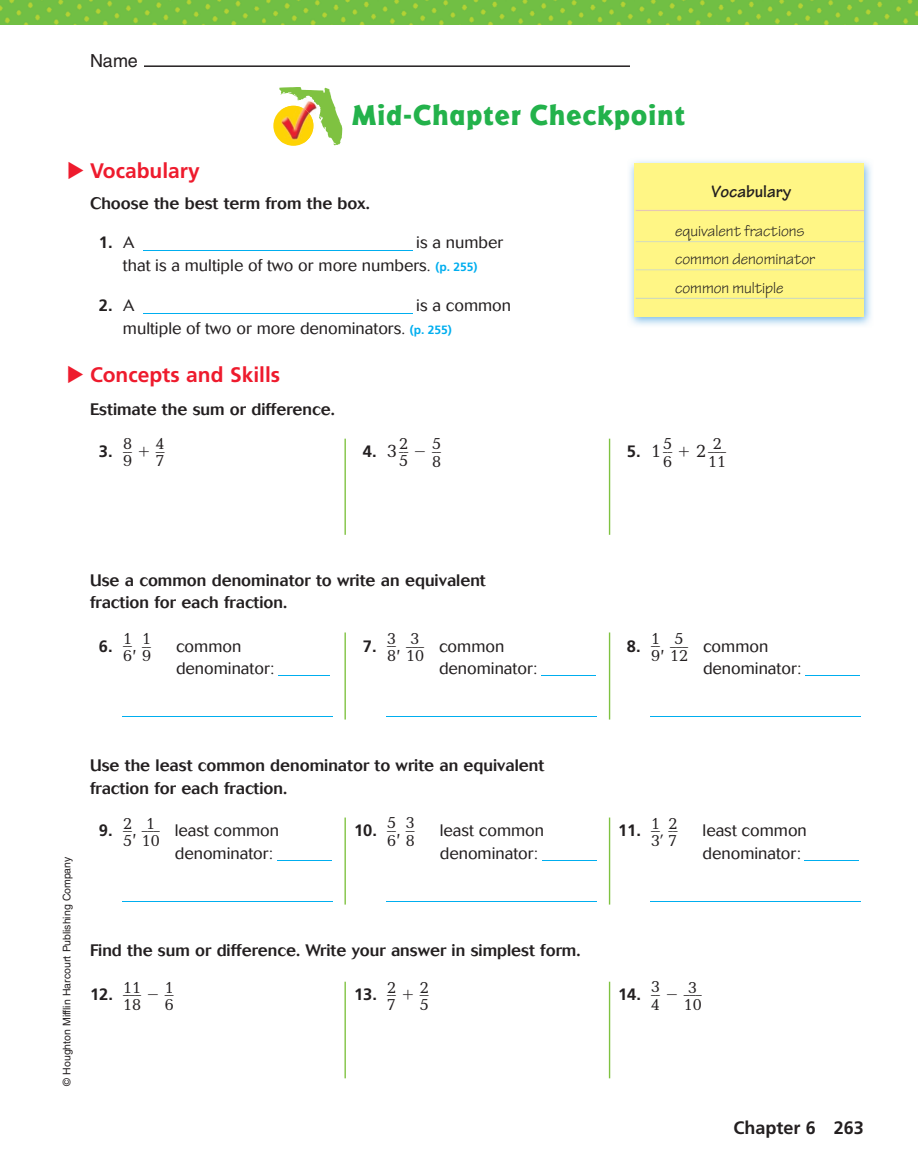
<style>
.page{position:relative;width:918px;height:1175px;background:#fff}
.page>*{position:absolute;margin:0;border:0;box-sizing:border-box;transform-origin:0 0}
.t1{font:800 30px "Badger";letter-spacing:.02em;color:#23b24b}
.t2{font:700 21px "Frutiger LT Std";color:#ee1b2d}
.t3{font:700 18px "Frutiger LT Std";color:#231f20}
.t4{font:700 18px "Tekton Pro";color:#231f20}
.t5{font:18px "Helvetica LT Std";color:#231f20}
.t6{font:500 18px "HB Mathida";color:#231f20}
.t7{font:300 16.5px/22.5px "Cosmos";color:#231f20}
.t8{font:500 16.5px/22.5px "Cosmos";color:#231f20}
.t9{font:16.5px/28.5px "Tekton Pro";color:#231f20}
.t10{font:700 16.5px "Frutiger LT Std";color:#231f20}
.t11{font:300 16.5px "Cosmos";color:#00aeef;scale:6.32 1}
.t12{font:500 16.2px "HB Mathida";color:#231f20}
.t13{font:500 15.3px "HB Mathida";color:#231f20;scale:.59 1}
.t14{font:500 15.3px "HB Mathida";color:#231f20;scale:.78 1}
.t15{font:10.5px "Helvetica LT Std";color:#231f20}
.s1{font-family:"Arrows OTF";font-weight:400}
.s2{font-family:"Frutiger LT Std";font-weight:700}
.s3{color:#00aeef}
.s4{font-family:"Frutiger LT Std";font-weight:700;font-size:12px;color:#00aeef}
.s5{font-size:16.2px}
.s6{font-family:"Mathematical Pi OTF1";font-weight:400;font-size:16.5px}
.s7{font-family:"HB Mathida";font-weight:500;font-size:18px}
.s8{font-size:18px}
</style>
<div class="page">
<img style="left:0;top:0;width:918px;height:24px">
<img style="left:629px;top:161px;width:242px;height:165px">
<div style="left:634px;top:163px;width:230px;height:153px;background:#fff685"></div>
<hr style="left:609px;top:438px;width:1px;height:97px;background:#7fc241">
<hr style="left:345px;top:438px;width:1px;height:97px;background:#7fc241">
<hr style="left:609px;top:632px;width:1px;height:87px;background:#7fc241">
<hr style="left:345px;top:632px;width:1px;height:87px;background:#7fc241">
<hr style="left:609px;top:817px;width:1px;height:87px;background:#7fc241">
<hr style="left:345px;top:817px;width:1px;height:87px;background:#7fc241">
<hr style="left:609px;top:981px;width:1px;height:97px;background:#7fc241">
<hr style="left:345px;top:981px;width:1px;height:97px;background:#7fc241">
<svg style="left:273px;top:106px;width:40px;height:40px"></svg>
<svg style="left:279px;top:87px;width:63px;height:58px"></svg>
<img style="left:281px;top:106px;width:32px;height:36px">
<hr style="left:144px;top:65px;width:486px;height:2px;background:#231f20">
<p class="t5" style="left:90px;top:50px;width:50px">Name</p>
<p class="t1" style="left:352px;top:94px;width:335px">Mid-Chapter Checkpoint</p>
<p class="t2" style="left:66px;top:158px;width:135px"><span class="s1">→</span> Vocabulary</p>
<p class="t8" style="left:90px;top:192px;width:281px">Choose the best term from the box.</p>
<p class="t7" style="left:99px;top:231px;width:406px;text-align:center"><span class="s2">1.</span> A <span class="s3">_____</span> is a number that is a multiple of two or more numbers. <span class="s4">(p. 255)</span></p>
<p class="t7" style="left:123px;top:294px;width:390px;text-indent:-24px"><span class="s2">2.</span> A <span class="s3">_____</span> is a common multiple of two or more denominators. <span class="s4">(p. 255)</span></p>
<p class="t2" style="left:66px;top:362px;width:216px"><span class="s1">→</span> Concepts and Skills</p>
<p class="t8" style="left:90px;top:398px;width:246px">Estimate the sum or difference.</p>
<p class="t10" style="left:99px;top:441px;width:15px">3.</p>
<p class="t13" style="left:123px;top:437px;width:72px"><span class="s5">8</span>__ <span class="s6">1</span> <span class="s5">4</span>__</p>
<p class="t12" style="left:123px;top:451px;width:11px">9</p>
<p class="t12" style="left:156px;top:451px;width:11px">7</p>
<p class="t10" style="left:363px;top:441px;width:47px">4. <span class="s7">3</span> <sup>2</sup><sup>__</sup></p>
<p class="t12" style="left:399px;top:451px;width:11px">5</p>
<p class="t13" style="left:413px;top:437px;width:49px"><span class="s6">2</span> <span class="s5">5</span>__</p>
<p class="t12" style="left:432px;top:452px;width:11px">8</p>
<p class="t4" style="left:712px;top:180px;width:81px">Vocabulary</p>
<p class="t9" style="left:675px;top:217px;width:142px">equivalent fractions common denominator common multiple</p>
<p class="t10" style="left:627px;top:441px;width:47px">5. <span class="s7">1</span> <sup>5</sup><sup>__</sup></p>
<p class="t12" style="left:663px;top:452px;width:11px">6</p>
<p class="t14" style="left:677px;top:437px;width:64px"><span class="s6">1</span> <span class="s8">2</span> ___<span class="s5">2</span></p>
<p class="t12" style="left:708px;top:452px;width:20px">11</p>
<p class="t15" style="left:61px;top:1085px;width:230px;rotate:-90deg">© Houghton Mifflin Harcourt Publishing Company</p>
<p class="t8" style="left:90px;top:569px;width:397px">Use a common denominator to write an equivalent fraction for each fraction.</p>
<p class="t10" style="left:99px;top:636px;width:15px">6.</p>
<p class="t13" style="left:123px;top:631px;width:49px"><span class="s5">1</span>__<span class="s8">,</span> <span class="s5">1</span>__</p>
<p class="t10" style="left:363px;top:636px;width:15px">7.</p>
<p class="t13" style="left:387px;top:631px;width:64px"><span class="s5">3</span>__<span class="s8">,</span> ___<span class="s5">3</span></p>
<p class="t12" style="left:123px;top:646px;width:11px">6</p>
<p class="t12" style="left:142px;top:646px;width:11px">9</p>
<p class="t7" style="left:176px;top:635px;width:154px">common denominator: <span class="s3">_</span></p>
<p class="t11" style="left:123px;top:699px;width:34px">____</p>
<p class="t12" style="left:387px;top:646px;width:11px">8</p>
<p class="t12" style="left:406px;top:646px;width:20px">10</p>
<p class="t7" style="left:439px;top:635px;width:157px">common denominator: <span class="s3">_</span></p>
<p class="t11" style="left:387px;top:699px;width:34px">____</p>
<p class="t8" style="left:90px;top:754px;width:456px">Use the least common denominator to write an equivalent fraction for each fraction.</p>
<p class="t10" style="left:99px;top:821px;width:15px">9.</p>
<p class="t13" style="left:123px;top:816px;width:64px"><span class="s5">2</span>__<span class="s8">,</span> ___<span class="s5">1</span></p>
<p class="t13" style="left:406px;top:816px;width:17px"><span class="s5">3</span>__</p>
<p class="t12" style="left:406px;top:831px;width:11px">8</p>
<p class="t7" style="left:440px;top:819px;width:157px">least common denominator: <span class="s3">_</span></p>
<p class="t11" style="left:387px;top:884px;width:34px">____</p>
<p class="t10" style="left:354px;top:821px;width:24px">10.</p>
<p class="t13" style="left:387px;top:816px;width:17px"><span class="s5">5</span>__</p>
<p class="t12" style="left:387px;top:831px;width:11px">6</p>
<p class="t6" style="left:396px;top:820px;width:7px">,</p>
<p class="t12" style="left:123px;top:831px;width:11px">5</p>
<p class="t12" style="left:142px;top:831px;width:20px">10</p>
<p class="t7" style="left:175px;top:819px;width:157px">least common denominator: <span class="s3">_</span></p>
<p class="t11" style="left:123px;top:884px;width:34px">____</p>
<p class="t8" style="left:90px;top:939px;width:492px">Find the sum or difference. Write your answer in simplest form.</p>
<p class="t10" style="left:90px;top:985px;width:24px">12.</p>
<p class="t14" style="left:123px;top:980px;width:67px"><span class="s5">11</span>___ <span class="s6">2</span> <span class="s5">1</span>__</p>
<p class="t12" style="left:123px;top:995px;width:20px">18</p>
<p class="t12" style="left:165px;top:995px;width:11px">6</p>
<p class="t10" style="left:354px;top:985px;width:24px">13.</p>
<p class="t13" style="left:387px;top:980px;width:72px"><span class="s5">2</span>__ <span class="s6">1</span> <span class="s5">2</span>__</p>
<p class="t12" style="left:387px;top:995px;width:11px">7</p>
<p class="t12" style="left:420px;top:995px;width:11px">5</p>
<p class="t10" style="left:627px;top:636px;width:15px">8.</p>
<p class="t13" style="left:651px;top:631px;width:64px"><span class="s5">1</span>__<span class="s8">,</span> ___<span class="s5">5</span></p>
<p class="t12" style="left:651px;top:646px;width:11px">9</p>
<p class="t12" style="left:670px;top:646px;width:20px">12</p>
<p class="t7" style="left:703px;top:635px;width:157px">common denominator: <span class="s3">_</span></p>
<p class="t11" style="left:651px;top:699px;width:34px">____</p>
<p class="t10" style="left:618px;top:821px;width:24px">11.</p>
<p class="t13" style="left:651px;top:816px;width:17px"><span class="s5">1</span>__</p>
<p class="t12" style="left:651px;top:831px;width:11px">3</p>
<p class="t7" style="left:660px;top:819px;width:5px">,</p>
<p class="t13" style="left:669px;top:816px;width:17px"><span class="s5">2</span>__</p>
<p class="t12" style="left:669px;top:831px;width:11px">7</p>
<p class="t7" style="left:703px;top:819px;width:157px">least common denominator: <span class="s3">_</span></p>
<p class="t11" style="left:651px;top:884px;width:34px">____</p>
<p class="t10" style="left:618px;top:985px;width:24px">14.</p>
<p class="t13" style="left:651px;top:980px;width:88px"><span class="s5">3</span>__ <span class="s6">2</span> ___<span class="s5">3</span></p>
<p class="t12" style="left:651px;top:995px;width:11px">4</p>
<p class="t12" style="left:684px;top:995px;width:20px">10</p>
<p class="t3" style="left:733px;top:1117px;width:132px">Chapter 6 263</p>
</div>
